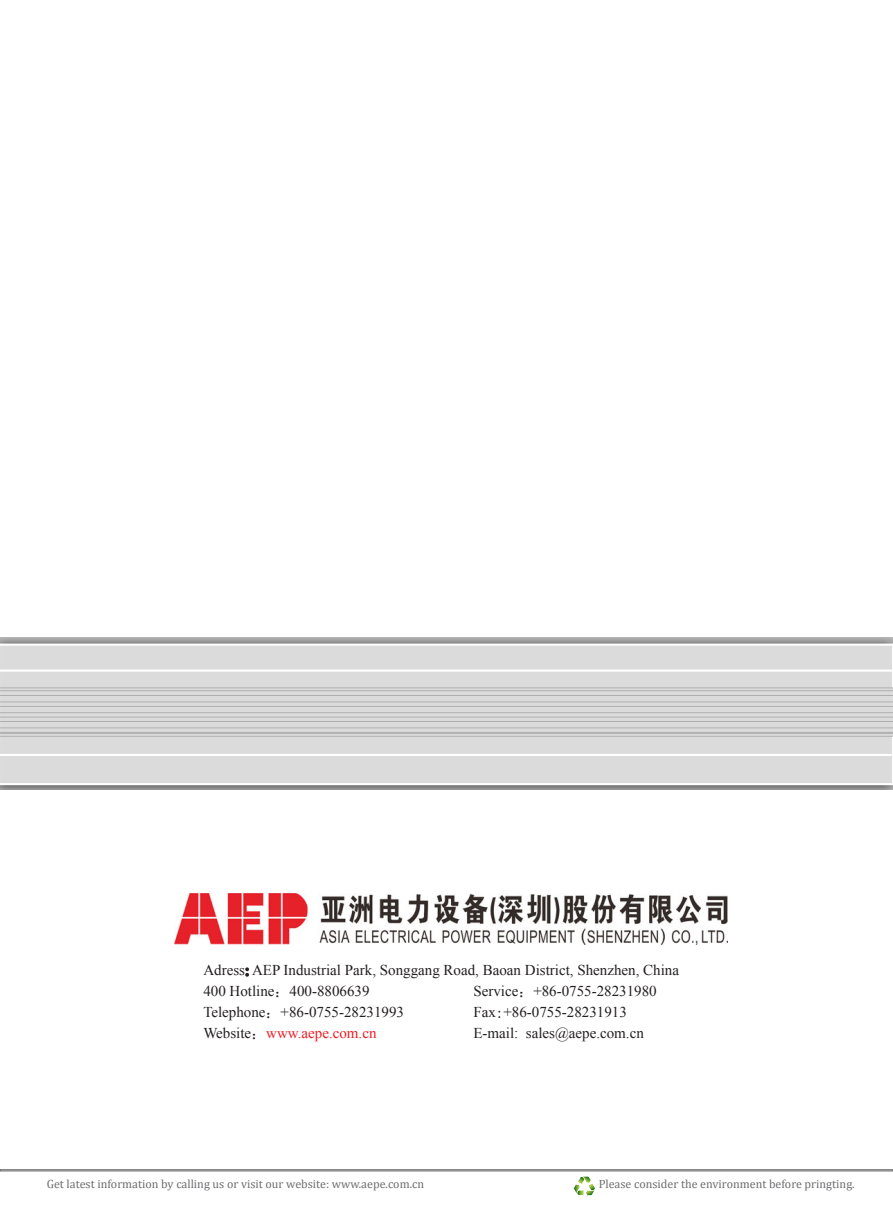
<style>
.page{position:relative;width:893px;height:1212px;background:#fff}
.page>*{position:absolute;margin:0;border:0;box-sizing:border-box;transform-origin:0 0}
.t1{font:15px "Times New Roman";color:#231f20}
.t2{font:15px "Times New Roman";color:#ee1d23}
.段落样式1{font:12px "Cambria";color:#6c6d70}
.s1{font-family:"Sim Sun"}
.s2{color:#231f20}
.s3{font-family:"Sim Sun";color:#231f20}
</style>
<div class="page">
<svg style="left:245px;top:967px;width:4px;height:10px"></svg>
<img style="left:174px;top:893px;width:553px;height:51px">
<img style="left:574px;top:1176px;width:21px;height:20px">
<div style="left:0;top:1169px;width:893px;height:2px;border:1px solid #6c6d70"></div>
<p class="t1" style="left:203px;top:960px;width:477px">Adress: AEP Industrial Park, Songgang Road, Baoan District, Shenzhen, China</p>
<p class="t1" style="left:203px;top:981px;width:168px">400 Hotline<span class="s1">：</span>400-8806639</p>
<p class="t1" style="left:473px;top:981px;width:185px">Service<span class="s1">：</span>+86-0755-28231980</p>
<p class="t1" style="left:203px;top:1002px;width:202px">Telephone<span class="s1">：</span>+86-0755-28231993</p>
<p class="t1" style="left:473px;top:1002px;width:155px">Fax<span class="s1">:</span>+86-0755-28231913</p>
<p class="t2" style="left:203px;top:1023px;width:175px"><span class="s2">Website</span><span class="s3">：</span>www.aepe.com.cn</p>
<p class="t1" style="left:473px;top:1023px;width:172px">E-mail: sales@aepe.com.cn</p>
<p class="段落样式1" style="left:47px;top:1177px;width:379px">Get latest information by calling us or visit our website: www.aepe.com.cn</p>
<p class="段落样式1" style="left:599px;top:1177px;width:258px">Please consider the environment before pringting.</p>
</div>
